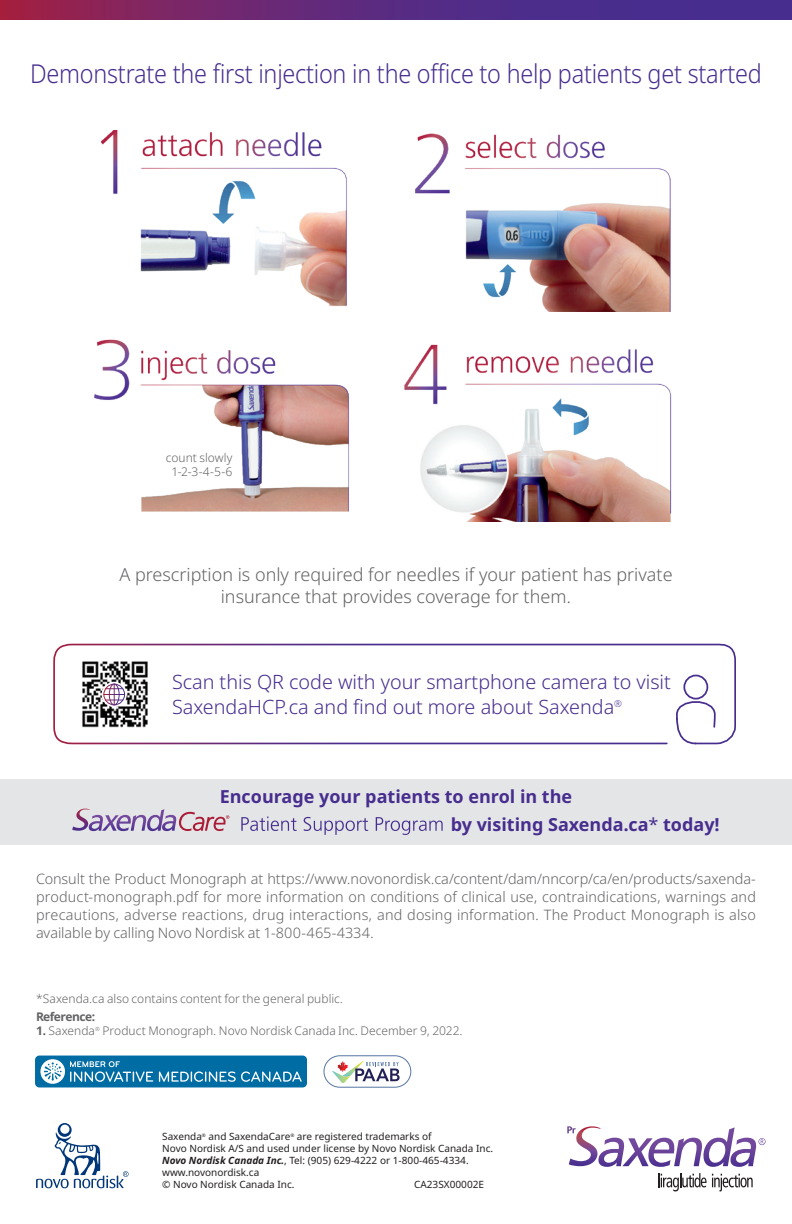
<style>
.page{position:relative;width:792px;height:1224px;background:#fff}
.page>*{position:absolute;margin:0;border:0;box-sizing:border-box;transform-origin:0 0}
.t1{font:300 26px "Apis";letter-spacing:-.01em;color:#472d8e;scale:.9 1}
.Subhead_1{font:300 19.8px/25.4px "Apis";color:#472d8e}
.t2{font:300 18px/22px "Apis";color:#636366;text-align:center}
.t3{font:700 18px "Apis";color:#472d8e}
.bullet_copy{font:300 14.4px/18px "Apis";letter-spacing:-.005em;color:#636366;text-align:justify}
.bullet_copy-2{font:300 12px "Apis";color:#636366}
.bullet_copy-3{font:700 12px "Apis";letter-spacing:-.04em;color:#636366}
.t4{font:10px/12px "Apis";color:#231f20}
.s1{font-weight:400}
.s2{font-weight:700}
.s3{font-weight:700;font-style:italic}
</style>
<div class="page">
<svg style="left:0;top:0;width:792px;height:20px"></svg>
<img style="left:101px;top:131px;width:246px;height:175px">
<img style="left:415px;top:133px;width:256px;height:178px">
<img style="left:94px;top:339px;width:255px;height:173px">
<img style="left:404px;top:344px;width:268px;height:177px">
<div style="left:172px;top:451px;width:66px;height:31px;background:#fff"></div>
<div style="left:0;top:779px;width:792px;height:65px;background:#e4e5e7"></div>
<svg style="left:241px;top:817px;width:56px;height:14px"></svg>
<svg style="left:304px;top:817px;width:64px;height:18px"></svg>
<svg style="left:376px;top:817px;width:67px;height:18px"></svg>
<svg style="left:72px;top:809px;width:157px;height:22px"></svg>
<div style="left:324px;top:1056px;width:87px;height:31px;border:1px solid #5576a2;border-radius:16px"></div>
<svg style="left:332px;top:1061px;width:68px;height:22px"></svg>
<div style="left:35px;top:1056px;width:272px;height:31px;background:#006ca4;border-radius:4px"></div>
<svg style="left:40px;top:1059px;width:25px;height:25px"></svg>
<svg style="left:159px;top:1071px;width:143px;height:11px"></svg>
<svg style="left:70px;top:1061px;width:83px;height:21px"></svg>
<svg style="left:44px;top:1062px;width:18px;height:19px"></svg>
<svg style="left:53px;top:643px;width:683px;height:102px"></svg>
<svg style="left:675px;top:674px;width:42px;height:71px"></svg>
<img style="left:78px;top:658px;width:73px;height:72px">
<svg style="left:102px;top:682px;width:25px;height:25px"></svg>
<svg style="left:103px;top:684px;width:22px;height:21px"></svg>
<div style="left:103px;top:684px;width:22px;height:21px;border:1px solid #fff;border-radius:50%"></div>
<div style="left:109px;top:684px;width:11px;height:21px;border:1px solid #fff;border-radius:50%"></div>
<svg style="left:36px;top:1123px;width:93px;height:65px"></svg>
<svg style="left:658px;top:1173px;width:95px;height:18px"></svg>
<svg style="left:567px;top:1126px;width:199px;height:41px"></svg>
<p class="t1" style="left:30px;top:55px;width:814px">Demonstrate the first injection in the office to help patients get started</p>
<p class="bullet_copy-2" style="left:166px;top:449px;width:68px">count slowly</p>
<p class="bullet_copy-2" style="left:171px;top:463px;width:63px">1-2-3-4-5-6</p>
<p class="t2" style="left:119px;top:564px;width:555px">A prescription is only required for needles if your patient has private insurance that provides coverage for them.</p>
<p class="Subhead_1" style="left:172px;top:669px;width:500px">Scan this QR code with your smartphone camera to visit<br>SaxendaHCP.ca and find out more about Saxenda<sup>®</sup></p>
<p class="t3" style="left:220px;top:784px;width:354px">Encourage your patients to enrol in the</p>
<p class="t3" style="left:451px;top:812px;width:271px">by visiting Saxenda.ca<span class="s1">*</span> today!</p>
<p class="bullet_copy" style="left:36px;top:870px;width:722px">Consult the Product Monograph at https://www.novonordisk.ca/content/dam/nncorp/ca/en/products/saxenda&shy;product-monograph.pdf for more information on conditions of clinical use, contraindications, warnings and precautions, adverse reactions, drug interactions, and dosing information. The Product Monograph is also available by calling Novo Nordisk at 1-800-465-4334.</p>
<p class="bullet_copy-2" style="left:36px;top:990px;width:309px">*Saxenda.ca also contains content for the general public.</p>
<p class="bullet_copy-3" style="left:36px;top:1008px;width:61px">Reference:</p>
<p class="bullet_copy-2" style="left:36px;top:1022px;width:428px"><span class="s2">1.</span> Saxenda<sup>®</sup> Product Monograph. Novo Nordisk Canada Inc. December 9, 2022.</p>
<p class="t4" style="left:162px;top:1131px;width:332px">Saxenda<sup>®</sup> and SaxendaCare<sup>®</sup> are registered trademarks of<br>Novo Nordisk A/S and used under license by Novo Nordisk Canada Inc.</p>
<p class="t4" style="left:162px;top:1155px;width:308px"><span class="s3">Novo Nordisk Canada Inc.</span>, Tel: (905) 629-4222 or 1-800-465-4334. www.novonordisk.ca</p>
<p class="t4" style="left:162px;top:1179px;width:134px">© Novo Nordisk Canada Inc.</p>
<p class="t4" style="left:414px;top:1179px;width:72px">CA23SX00002E</p>
</div>
